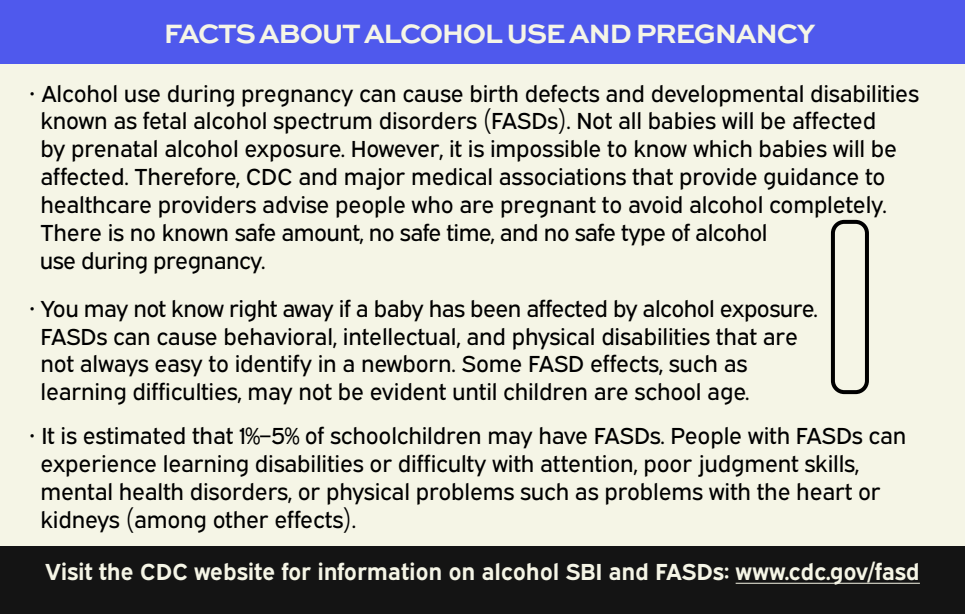
<style>
.page{position:relative;width:965px;height:614px;background:#fff}
.page>*{position:absolute;margin:0;border:0;box-sizing:border-box;transform-origin:0 0}
.t1{font:700 28px "Sweet Sans Pro";letter-spacing:-.05em;color:#f5f5e6}
.t2{font:23.2px/28px "Expressway Rg";letter-spacing:-.01em;color:#000}
.t3{font:700 23.2px "Expressway Rg";letter-spacing:-.01em;color:#f5f5e6}
</style>
<div class="page">
<div style="left:0;top:0;width:965px;height:613px;background:#f5f5e6"></div>
<div style="left:0;top:0;width:965px;height:63px;background:#4f59ed"></div>
<div style="left:0;top:546px;width:965px;height:67px;background:#141414"></div>
<hr style="left:736px;top:582px;width:184px;height:1px;background:#f5f5e6">
<div style="left:831px;top:220px;width:38px;height:174px;border:4px solid #000;border-radius:11px"></div>
<h2 class="t1" style="left:164px;top:12px;width:653px">FACTS ABOUT ALCOHOL USE AND PREGNANCY</h2>
<p class="t2" style="left:40px;top:77px;width:881px;text-indent:-11px">• Alcohol use during pregnancy can cause birth defects and developmental disabilities known as fetal alcohol spectrum disorders (FASDs). Not all babies will be affected<br>by prenatal alcohol exposure. However, it is impossible to know which babies will be affected. Therefore, CDC and major medical associations that provide guidance to healthcare providers advise people who are pregnant to avoid alcohol completely.<br>There is no known safe amount, no safe time, and no safe type of alcohol<br>use during pregnancy.</p>
<p class="t2" style="left:40px;top:292px;width:779px;text-indent:-12px">• You may not know right away if a baby has been affected by alcohol exposure.<br>FASDs can cause behavioral, intellectual, and physical disabilities that are not always easy to identify in a newborn. Some FASD effects, such as learning difficulties, may not be evident until children are school age.</p>
<p class="t2" style="left:40px;top:419px;width:867px;text-indent:-12px">• It is estimated that 1%–5% of schoolchildren may have FASDs. People with FASDs can experience learning disabilities or difficulty with attention, poor judgment skills, mental health disorders, or physical problems such as problems with the heart or kidneys (among other effects).</p>
<p class="t3" style="left:45px;top:553px;width:876px">Visit the CDC website for information on alcohol SBI and FASDs: www.cdc.gov/fasd</p>
</div>
